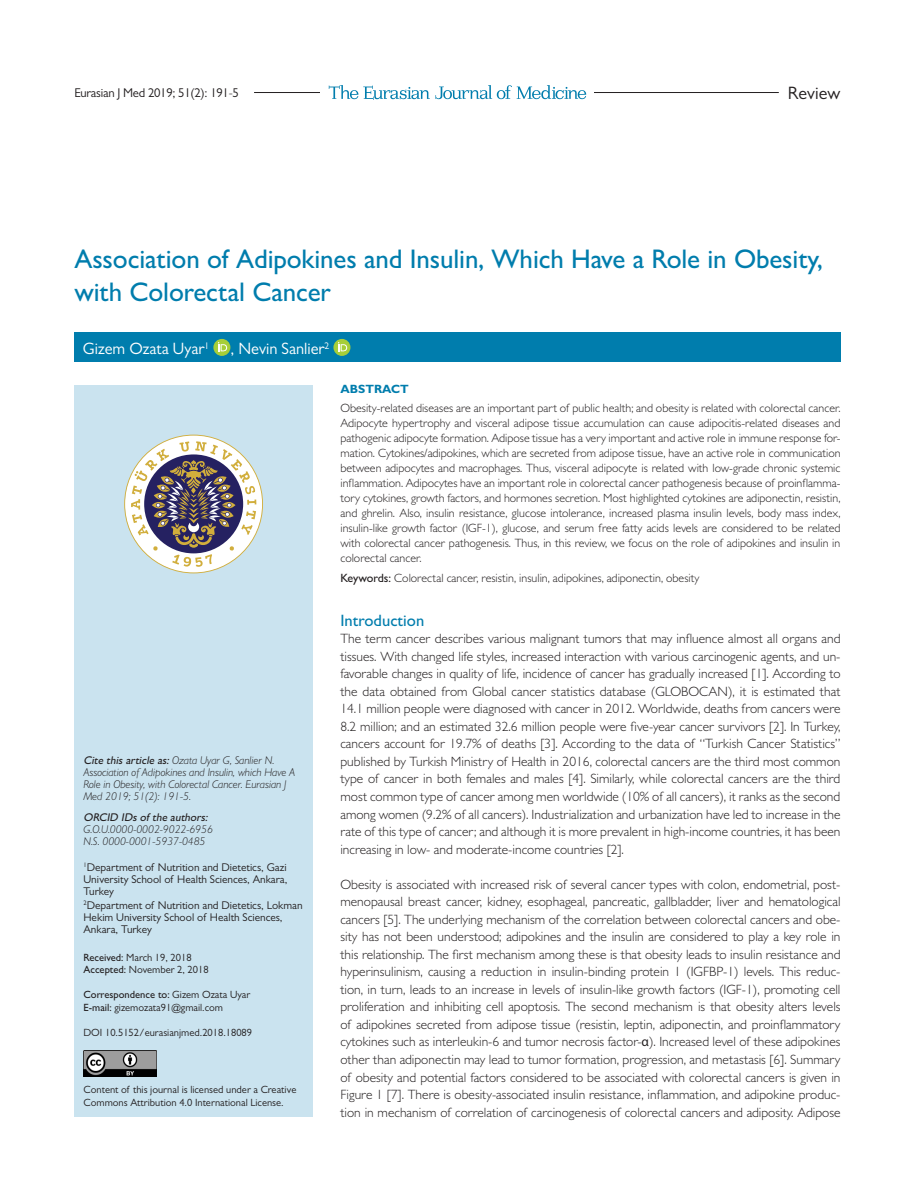
<style>
.page{position:relative;width:915px;height:1191px;background:#fff}
.page>*{position:absolute;margin:0;border:0;box-sizing:border-box;transform-origin:0 0}
.t1{font:500 27px/32.4px "Gill Sans MT Pro";letter-spacing:-.005em;color:#007dad}
.t2{font:18px "Gill Sans MT Pro";color:#231f20}
.t3{font:16.5px "Gill Sans MT Pro";color:#fff}
.t4{font:500 16.5px "Gill Sans MT Pro";color:#007dad}
.t5{font:300 13.5px/17.5px "Gill Sans MT Pro";color:#231f20;text-align:justify}
.t6{font:12.75px "Gill Sans MT Pro";letter-spacing:-.02em;color:#231f20}
.t7{font:300 12px/15px "Gill Sans MT Pro";color:#231f20;text-align:justify}
.t8{font:700 12px "Gill Sans MT Pro";color:#007dad}
.t9{font:italic 300 11.25px/12px "Gill Sans MT Pro";color:#231f20}
.t10{font:11.25px/12px "Gill Sans MT Pro";color:#231f20;text-align:justify}
.t11{font:italic 500 11.25px "Gill Sans MT Pro";color:#231f20}
.t12{font:10.5px/12.6px "Gill Sans MT Pro";color:#231f20}
.t13{font:500 10.5px "Gill Sans MT Pro";color:#231f20}
.s1{font-weight:500}
.s2{font-weight:400}
.s3{font-family:"Myriad Pro";font-weight:400}
</style>
<div class="page">
<div style="left:74px;top:385px;width:239px;height:731px;background:#cae3ef"></div>
<img style="left:83px;top:1051px;width:74px;height:25px">
<hr style="left:254px;top:92px;width:524px;height:1px;background:#231f20">
<div style="left:320px;top:80px;width:273px;height:25px;background:#fff"></div>
<svg style="left:328px;top:85px;width:101px;height:15px"></svg>
<svg style="left:435px;top:85px;width:151px;height:14px"></svg>
<div style="left:74px;top:332px;width:766px;height:29px;background:#007dad"></div>
<svg style="left:213px;top:339px;width:17px;height:17px"></svg>
<svg style="left:218px;top:342px;width:9px;height:9px"></svg>
<svg style="left:333px;top:339px;width:17px;height:17px"></svg>
<svg style="left:338px;top:342px;width:9px;height:9px"></svg>
<svg style="left:124px;top:434px;width:139px;height:139px"></svg>
<p class="t6" style="left:74px;top:85px;width:166px">Eurasian J Med 2019; 51(2): 191-5</p>
<p class="t2" style="left:787px;top:82px;width:54px">Review</p>
<p class="t1" style="left:74px;top:243px;width:749px">Association of Adipokines and Insulin, Which Have a Role in Obesity, with Colorectal Cancer</p>
<p class="t3" style="left:83px;top:339px;width:128px">Gizem Ozata Uyar<sup>1</sup></p>
<p class="t3" style="left:230px;top:339px;width:100px">, Nevin Sanlier<sup>2</sup></p>
<p class="t8" style="left:340px;top:382px;width:70px">ABSTRACT</p>
<p class="t7" style="left:340px;top:401px;width:501px">Obesity-related diseases are an important part of public health; and obesity is related with colorectal cancer.<br>Adipocyte hypertrophy and visceral adipose tissue accumulation can cause adipocitis-related diseases and pathogenic adipocyte formation. Adipose tissue has a very important and active role in immune response for&shy;mation. Cytokines/adipokines, which are secreted from adipose tissue, have an active role in communication between adipocytes and macrophages. Thus, visceral adipocyte is related with low-grade chronic systemic inflammation. Adipocytes have an important role in colorectal cancer pathogenesis because of proinflamma&shy;tory cytokines, growth factors, and hormones secretion. Most highlighted cytokines are adiponectin, resistin, and ghrelin. Also, insulin resistance, glucose intolerance, increased plasma insulin levels, body mass index, insulin-like growth factor (IGF-1), glucose, and serum free fatty acids levels are considered to be related with colorectal cancer pathogenesis. Thus, in this review, we focus on the role of adipokines and insulin in colorectal cancer.</p>
<p class="t7" style="left:340px;top:570px;width:360px"><span class="s1">Keywords:</span> Colorectal cancer, resistin, insulin, adipokines, adiponectin, obesity</p>
<p class="t9" style="left:83px;top:754px;width:213px"><span class="s1">Cite this article as:</span>Ozata Uyar G, Sanlier N.<br>Association of Adipokines and Insulin, which Have A Role in Obesity, with Colorectal Cancer. Eurasian J Med 2019; 51(2): 191-5.</p>
<p class="t11" style="left:83px;top:810px;width:128px">ORCID IDs of the authors:</p>
<p class="t9" style="left:83px;top:823px;width:131px">G.O.U.0000-0002-9022-6956</p>
<p class="t9" style="left:83px;top:835px;width:123px">N.S. 0000-0001-5937-0485</p>
<p class="t10" style="left:83px;top:861px;width:205px"><sup>1</sup>Department of Nutrition and Dietetics, Gazi University School of Health Sciences, Ankara, Turkey</p>
<p class="t10" style="left:83px;top:899px;width:221px;text-align:left"><sup>2</sup>Department of Nutrition and Dietetics, Lokman<br>Hekim University School of Health Sciences,<br>Ankara, Turkey</p>
<p class="t12" style="left:83px;top:950px;width:110px"><span class="s1">Received:</span> March 19, 2018</p>
<p class="t12" style="left:83px;top:963px;width:127px"><span class="s1">Accepted:</span> November 2, 2018</p>
<p class="t13" style="left:83px;top:988px;width:168px">Correspondence to: <span class="s2">Gizem Ozata Uyar</span></p>
<p class="t12" style="left:83px;top:1001px;width:141px"><span class="s1">E-mail:</span> gizemozata91@gmail.com</p>
<p class="t12" style="left:83px;top:1026px;width:170px">DOI 10.5152/eurasianjmed.2018.18089</p>
<p class="t12" style="left:83px;top:1083px;width:214px">Content of this journal is licensed under a Creative<br>Commons Attribution 4.0 International License.</p>
<p class="t4" style="left:340px;top:610px;width:85px">Introduction</p>
<p class="t5" style="left:340px;top:629px;width:501px">The term cancer describes various malignant tumors that may influence almost all organs and tissues. With changed life styles, increased interaction with various carcinogenic agents, and un&shy;favorable changes in quality of life, incidence of cancer has gradually increased [1]. According to the data obtained from Global cancer statistics database (GLOBOCAN), it is estimated that 14.1 million people were diagnosed with cancer in 2012. Worldwide, deaths from cancers were 8.2 million; and an estimated 32.6 million people were five-year cancer survivors [2]. In Turkey, cancers account for 19.7% of deaths [3]. According to the data of “Turkish Cancer Statistics” published by Turkish Ministry of Health in 2016, colorectal cancers are the third most common type of cancer in both females and males [4]. Similarly, while colorectal cancers are the third most common type of cancer among men worldwide (10% of all cancers), it ranks as the second among women (9.2% of all cancers). Industrialization and urbanization have led to increase in the rate of this type of cancer; and although it is more prevalent in high-income countries, it has been increasing in low- and moderate-income countries [2].</p>
<p class="t5" style="left:340px;top:875px;width:501px">Obesity is associated with increased risk of several cancer types with colon, endometrial, post&shy;menopausal breast cancer, kidney, esophageal, pancreatic, gallbladder, liver and hematological cancers [5]. The underlying mechanism of the correlation between colorectal cancers and obe&shy;sity has not been understood; adipokines and the insulin are considered to play a key role in this relationship. The first mechanism among these is that obesity leads to insulin resistance and hyperinsulinism, causing a reduction in insulin-binding protein 1 (IGFBP-1) levels. This reduc&shy;tion, in turn, leads to an increase in levels of insulin-like growth factors (IGF-1), promoting cell proliferation and inhibiting cell apoptosis. The second mechanism is that obesity alters levels of adipokines secreted from adipose tissue (resistin, leptin, adiponectin, and proinflammatory cytokines such as interleukin-6 and tumor necrosis factor-<span class="s3">α</span>). Increased level of these adipokines other than adiponectin may lead to tumor formation, progression, and metastasis [6]. Summary of obesity and potential factors considered to be associated with colorectal cancers is given in Figure 1 [7]. There is obesity-associated insulin resistance, inflammation, and adipokine produc&shy;tion in mechanism of correlation of carcinogenesis of colorectal cancers and adiposity. Adipose</p>
</div>
